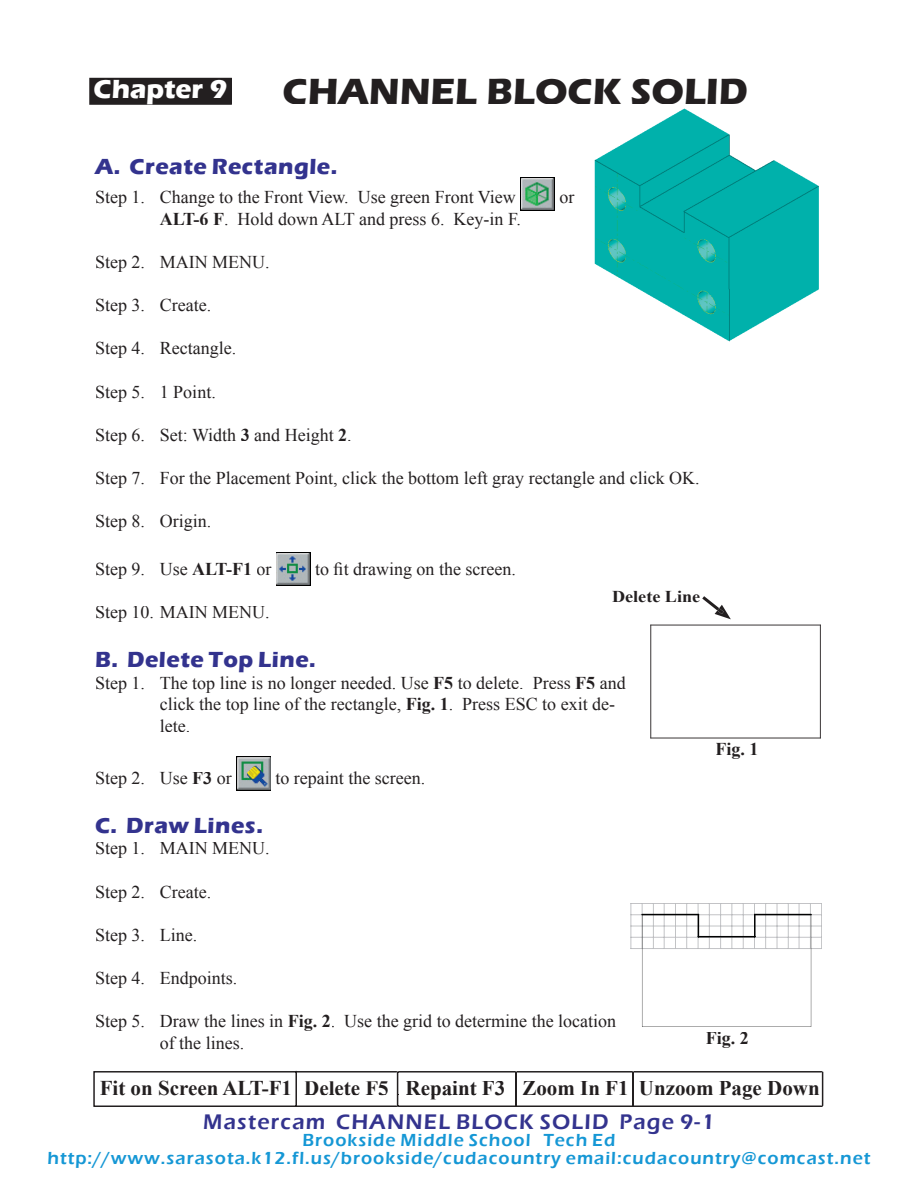
<style>
.page{position:relative;width:918px;height:1188px;background:#fff}
.page>*{position:absolute;margin:0;border:0;box-sizing:border-box;transform-origin:0 0}
.t1{font:700 37.5px "Eras ITC";color:#231f20}
.t2{font:700 27px "Eras ITC";color:#fff}
.t3{font:700 22.5px "Eras ITC";letter-spacing:.025em;color:#33338e}
.t4{font:600 21.75px "Eras ITC";letter-spacing:.055em;color:#33338e}
.t5{font:700 21px "Times New Roman";color:#231f20}
.t6{font:18px/21.6px "Times New Roman";color:#231f20}
.t7{font:600 18px/18px "Eras ITC";letter-spacing:.055em;color:#1597d5;text-align:center}
.t8{font:700 18px "Times New Roman";color:#231f20}
.t9{font:700 16.5px "Times New Roman";color:#231f20;scale:1.1 1}
.s1{font-weight:700}
</style>
<div class="page">
<svg style="left:93px;top:1071px;width:730px;height:36px"></svg>
<img style="left:520px;top:177px;width:35px;height:34px">
<img style="left:276px;top:552px;width:35px;height:34px">
<img style="left:236px;top:757px;width:35px;height:34px">
<svg style="left:89px;top:78px;width:143px;height:27px;background:#262223"></svg>
<div style="left:170px;top:78px;width:62px;height:26px;background:#231f20"></div>
<hr style="left:650px;top:625px;width:1px;height:113px;background:#231f20">
<hr style="left:650px;top:625px;width:171px;height:1px;background:#231f20">
<hr style="left:820px;top:625px;width:1px;height:113px;background:#231f20">
<hr style="left:650px;top:738px;width:171px;height:1px;background:#231f20">
<hr style="left:630px;top:903px;width:192px;height:1px;background:#bcbdc0">
<hr style="left:630px;top:914px;width:192px;height:1px;background:#bcbdc0">
<hr style="left:630px;top:926px;width:192px;height:1px;background:#bcbdc0">
<hr style="left:630px;top:937px;width:192px;height:1px;background:#bcbdc0">
<hr style="left:630px;top:948px;width:192px;height:1px;background:#bcbdc0">
<hr style="left:821px;top:903px;width:1px;height:46px;background:#bcbdc0">
<hr style="left:810px;top:903px;width:1px;height:46px;background:#bcbdc0">
<hr style="left:799px;top:903px;width:1px;height:46px;background:#bcbdc0">
<hr style="left:788px;top:903px;width:1px;height:46px;background:#bcbdc0">
<hr style="left:777px;top:903px;width:1px;height:46px;background:#bcbdc0">
<hr style="left:765px;top:903px;width:1px;height:46px;background:#bcbdc0">
<hr style="left:754px;top:903px;width:1px;height:46px;background:#bcbdc0">
<hr style="left:743px;top:903px;width:1px;height:46px;background:#bcbdc0">
<hr style="left:731px;top:903px;width:1px;height:46px;background:#bcbdc0">
<hr style="left:720px;top:903px;width:1px;height:46px;background:#bcbdc0">
<hr style="left:709px;top:903px;width:1px;height:46px;background:#bcbdc0">
<hr style="left:698px;top:903px;width:1px;height:46px;background:#bcbdc0">
<hr style="left:686px;top:903px;width:1px;height:46px;background:#bcbdc0">
<hr style="left:675px;top:903px;width:1px;height:46px;background:#bcbdc0">
<hr style="left:664px;top:903px;width:1px;height:46px;background:#bcbdc0">
<hr style="left:653px;top:903px;width:1px;height:46px;background:#bcbdc0">
<hr style="left:642px;top:903px;width:1px;height:46px;background:#bcbdc0">
<hr style="left:630px;top:903px;width:1px;height:46px;background:#bcbdc0">
<svg style="left:642px;top:914px;width:169px;height:113px"></svg>
<hr style="left:641px;top:914px;width:58px;height:1px;background:#010202">
<hr style="left:754px;top:914px;width:58px;height:1px;background:#010202">
<svg style="left:702px;top:596px;width:29px;height:23px"></svg>
<img style="left:594px;top:108px;width:225px;height:233px">
<h2 class="t2" style="left:94px;top:74px;width:135px">Chapter 9</h2>
<h1 class="t1" style="left:283px;top:69px;width:467px">CHANNEL BLOCK SOLID</h1>
<p class="t3" style="left:95px;top:153px;width:244px">A. Create Rectangle.</p>
<p class="t6" style="left:95px;top:186px;width:422px">Step 1. Change to the Front View. Use green Front View</p>
<p class="t6" style="left:559px;top:186px;width:16px">or</p>
<p class="t6" style="left:160px;top:208px;width:363px"><span class="s1">ALT-6 F</span>. Hold down ALT and press 6. Key-in F.</p>
<p class="t6" style="left:95px;top:251px;width:176px">Step 2. MAIN MENU.</p>
<p class="t6" style="left:95px;top:294px;width:118px">Step 3. Create.</p>
<p class="t6" style="left:95px;top:337px;width:143px">Step 4. Rectangle.</p>
<p class="t6" style="left:95px;top:380px;width:122px">Step 5. 1 Point.</p>
<p class="t6" style="left:95px;top:424px;width:258px">Step 6. Set: Width <span class="s1">3</span> and Height <span class="s1">2</span>.</p>
<p class="t6" style="left:95px;top:467px;width:606px">Step 7. For the Placement Point, click the bottom left gray rectangle and click OK.</p>
<p class="t6" style="left:95px;top:510px;width:118px">Step 8. Origin.</p>
<p class="t6" style="left:95px;top:558px;width:178px">Step 9. Use <span class="s1">ALT-F1</span> or</p>
<p class="t6" style="left:315px;top:558px;width:202px">to fit drawing on the screen.</p>
<p class="t6" style="left:95px;top:601px;width:176px">Step 10. MAIN MENU.</p>
<p class="t3" style="left:95px;top:646px;width:222px">B. Delete Top Line.</p>
<p class="t6" style="left:160px;top:671px;width:467px;text-indent:-65px">Step 1. The top line is no longer needed. Use <span class="s1">F5</span> to delete. Press <span class="s1">F5</span> and click the top line of the rectangle, <span class="s1">Fig. 1</span>. Press ESC to exit de&shy;lete.</p>
<p class="t6" style="left:95px;top:767px;width:138px">Step 2. Use <span class="s1">F3</span> or</p>
<p class="t6" style="left:275px;top:767px;width:151px">to repaint the screen.</p>
<p class="t3" style="left:95px;top:812px;width:169px">C. Draw Lines.</p>
<p class="t6" style="left:95px;top:837px;width:176px">Step 1. MAIN MENU.</p>
<p class="t6" style="left:95px;top:881px;width:118px">Step 2. Create.</p>
<p class="t6" style="left:95px;top:924px;width:104px">Step 3. Line.</p>
<p class="t6" style="left:95px;top:967px;width:144px">Step 4. Endpoints.</p>
<p class="t6" style="left:160px;top:1010px;width:458px;text-indent:-65px">Step 5. Draw the lines in <span class="s1">Fig. 2</span>. Use the grid to determine the location of the lines.</p>
<p class="t9" style="left:612px;top:585px;width:82px">Delete Line</p>
<p class="t8" style="left:716px;top:736px;width:45px">Fig. 1</p>
<p class="t8" style="left:706px;top:1026px;width:45px">Fig. 2</p>
<p class="t5" style="left:100px;top:1074px;width:721px">Fit on Screen ALT-F1 Delete F5 Repaint F3 Zoom In F1 Unzoom Page Down</p>
<p class="t4" style="left:203px;top:1109px;width:513px">Mastercam CHANNEL BLOCK SOLID Page 9-1</p>
<p class="t7" style="left:47px;top:1131px;width:825px">Brookside Middle School Tech Ed http://www.sarasota.k12.fl.us/brookside/cudacountry email:cudacountry@comcast.net</p>
</div>
